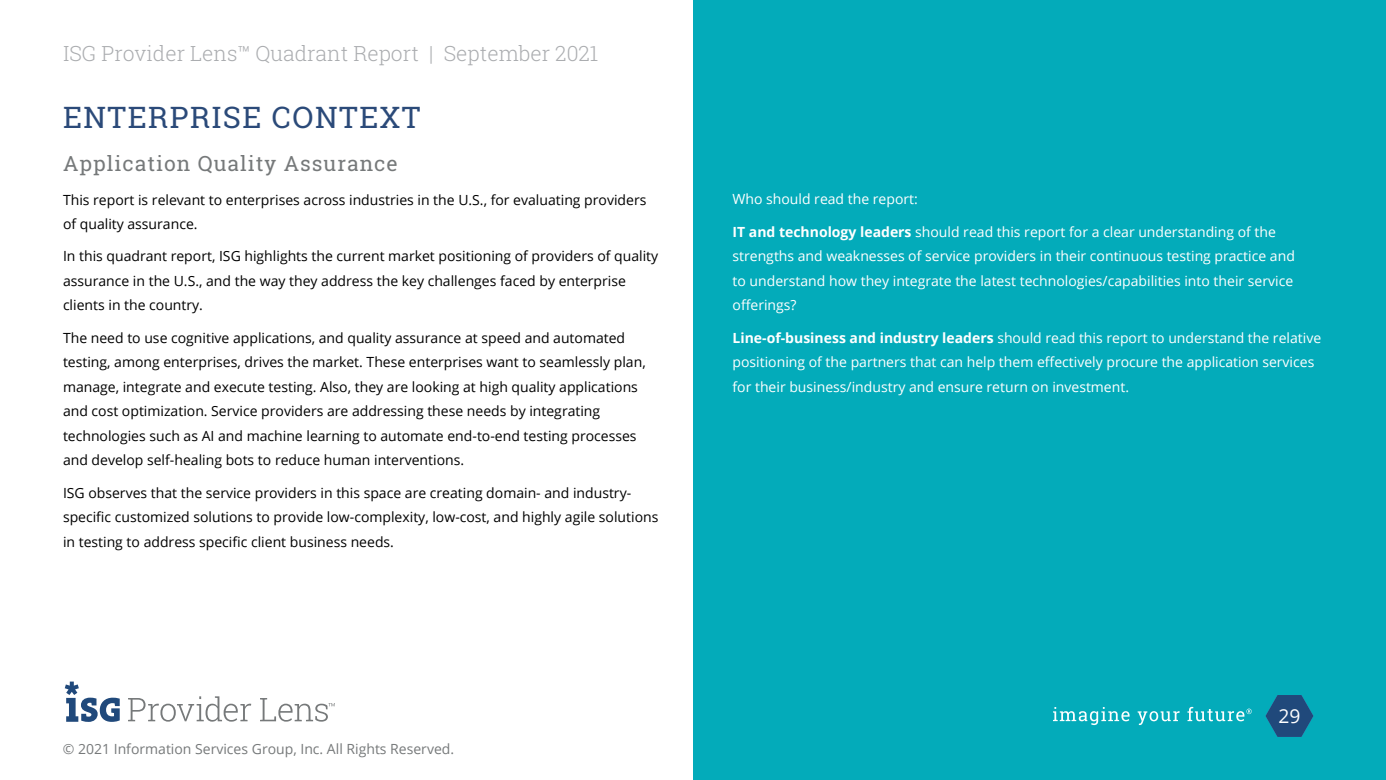
<style>
.page{position:relative;width:1386px;height:780px;background:#fff}
.page>*{position:absolute;margin:0;border:0;box-sizing:border-box;transform-origin:0 0}
.Body_Copy{font:29.75px "Roboto Slab";letter-spacing:.05em;color:#2b4a79}
.t1{font:300 21px "Roboto Slab";color:#abadb0}
.Body_Copy-2{font:21px "Roboto Slab";letter-spacing:.05em;color:#76797a}
.t2{font:19.25px "Open Sans";color:#fff}
.Body_Copy-3{font:14px/24.5px "Open Sans";color:#000}
.Body_Copy-4{font:14px/24.5px "Open Sans";color:#fff}
.Report_Cover_Title{font:14px "Open Sans";color:#76797a}
.s1{font-weight:700}
</style>
<div class="page">
<div style="left:693px;top:0;width:693px;height:780px;background:#03abba"></div>
<svg style="left:128px;top:696px;width:123px;height:25px"></svg>
<svg style="left:260px;top:698px;width:75px;height:23px"></svg>
<svg style="left:65px;top:681px;width:55px;height:41px"></svg>
<svg style="left:1053px;top:707px;width:77px;height:18px"></svg>
<svg style="left:1138px;top:711px;width:42px;height:14px"></svg>
<svg style="left:1187px;top:707px;width:65px;height:14px"></svg>
<svg style="left:1266px;top:695px;width:47px;height:42px"></svg>
<p class="t1" style="left:63px;top:39px;width:537px">ISG Provider Lens™ Quadrant Report | September 2021</p>
<p class="Body_Copy" style="left:63px;top:96px;width:359px">ENTERPRISE CONTEXT</p>
<p class="Body_Copy-2" style="left:63px;top:149px;width:336px">Application Quality Assurance</p>
<p class="Body_Copy-3" style="left:63px;top:187px;width:585px">This report is relevant to enterprises across industries in the U.S., for evaluating providers of quality assurance.</p>
<p class="Body_Copy-3" style="left:63px;top:244px;width:597px">In this quadrant report, ISG highlights the current market positioning of providers of quality assurance in the U.S., and the way they address the key challenges faced by enterprise clients in the country.</p>
<p class="Body_Copy-3" style="left:63px;top:325px;width:584px">The need to use cognitive applications, and quality assurance at speed and automated testing, among enterprises, drives the market. These enterprises want to seamlessly plan, manage, integrate and execute testing. Also, they are looking at high quality applications and cost optimization. Service providers are addressing these needs by integrating technologies such as AI and machine learning to automate end-to-end testing processes and develop self-healing bots to reduce human interventions.</p>
<p class="Body_Copy-3" style="left:63px;top:480px;width:597px">ISG observes that the service providers in this space are creating domain- and industry&shy;specific customized solutions to provide low-complexity, low-cost, and highly agile solutions in testing to address specific client business needs.</p>
<p class="Report_Cover_Title" style="left:63px;top:739px;width:393px">© 2021 Information Services Group, Inc. All Rights Reserved.</p>
<p class="Body_Copy-4" style="left:733px;top:187px;width:187px">Who should read the report:</p>
<p class="Body_Copy-4" style="left:733px;top:219px;width:564px"><span class="s1">IT and technology leaders</span> should read this report for a clear understanding of the strengths and weaknesses of service providers in their continuous testing practice and to understand how they integrate the latest technologies/capabilities into their service offerings?</p>
<p class="Body_Copy-4" style="left:733px;top:325px;width:590px"><span class="s1">Line-of-business and industry leaders</span> should read this report to understand the relative positioning of the partners that can help them effectively procure the application services for their business/industry and ensure return on investment.</p>
<p class="t2" style="left:1279px;top:701px;width:24px">29</p>
</div>
